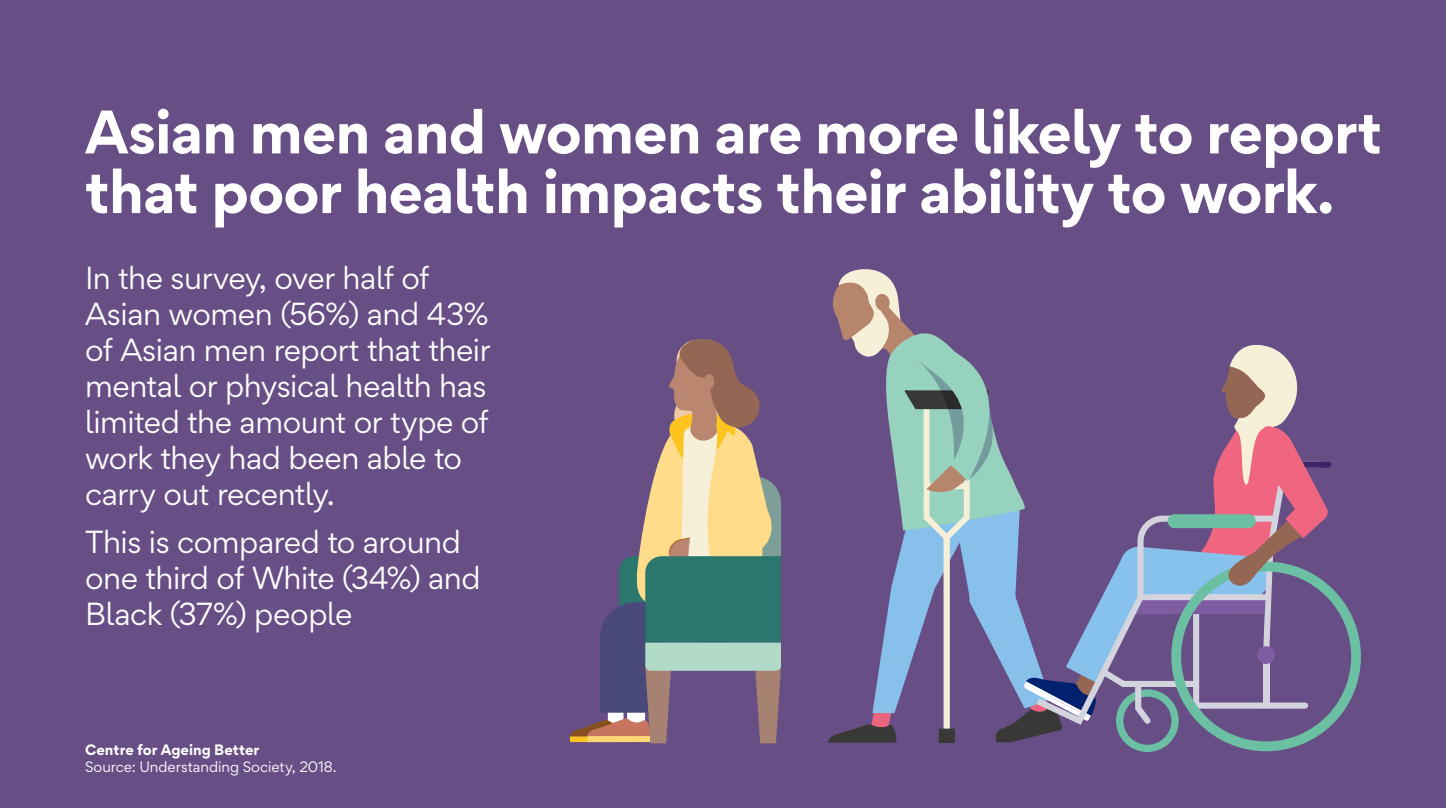
<style>
.page{position:relative;width:1446px;height:808px;background:#674f86}
.page>*{position:absolute;margin:0;border:0;box-sizing:border-box;transform-origin:0 0}
.t1{font:700 54.75px/59.7px "Gordita";letter-spacing:-.015em;color:#fff}
.t2{font:28.5px/36px "Gordita";letter-spacing:-.015em;color:#fff}
.t3{font:13.5px "Gordita";color:#fff}
.t4{font:700 13.5px "Gordita";letter-spacing:.005em;color:#fff}
</style>
<div class="page">
<svg style="left:570px;top:339px;width:211px;height:404px"></svg>
<svg style="left:828px;top:269px;width:533px;height:483px"></svg>
<h1 class="t1" style="left:85px;top:101px;width:1298px">Asian men and women are more likely to report that poor health impacts their ability to work.</h1>
<p class="t2" style="left:85px;top:259px;width:407px">In the survey, over half of<br>Asian women (56%) and 43% of Asian men report that their mental or physical health has limited the amount or type of work they had been able to carry out recently.</p>
<p class="t2" style="left:85px;top:524px;width:397px">This is compared to around one third of White (34%) and<br>Black (37%) people</p>
<p class="t4" style="left:85px;top:739px;width:176px">Centre for Ageing Better</p>
<p class="t3" style="left:85px;top:757px;width:253px">Source: Understanding Society, 2018.</p>
</div>
